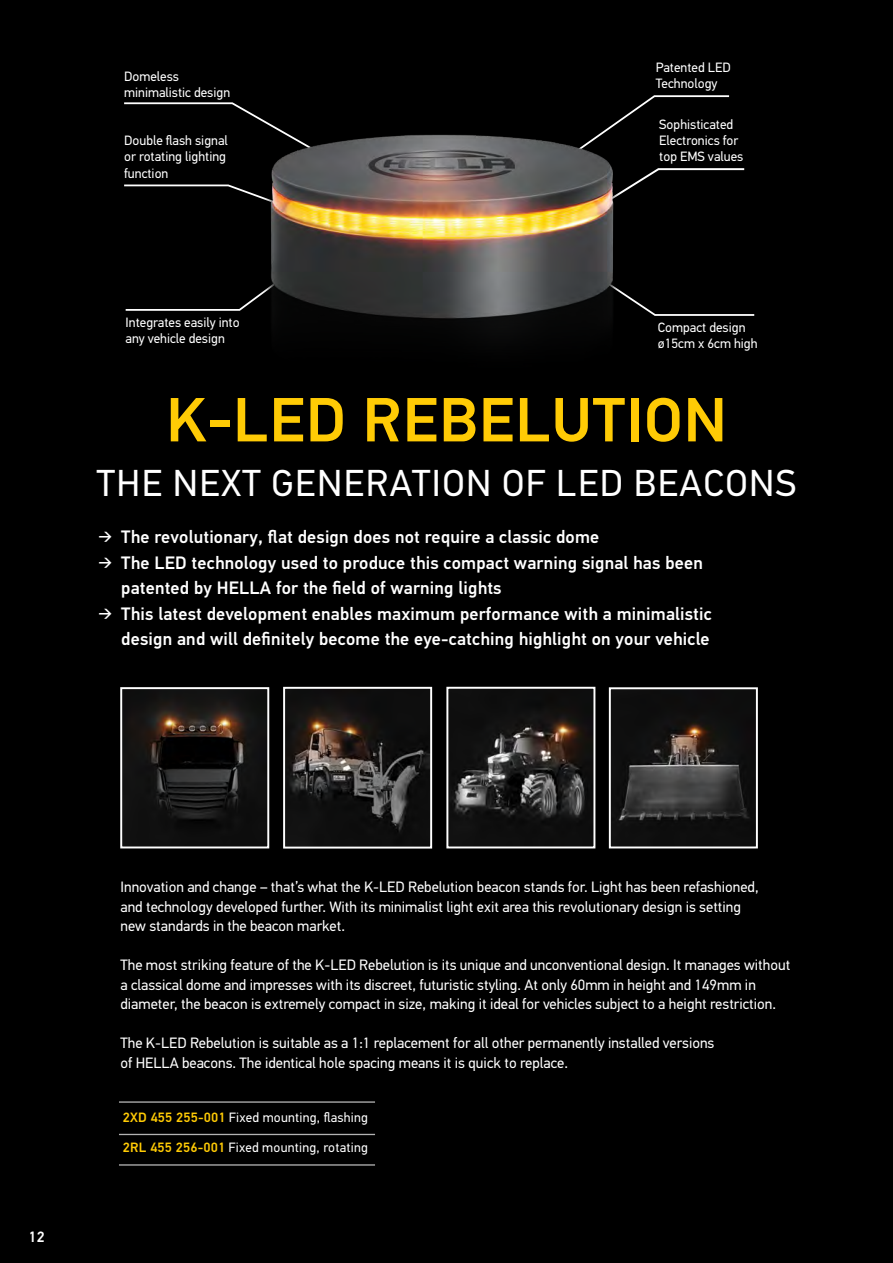
<style>
.page{position:relative;width:893px;height:1263px;background:#000}
.page>*{position:absolute;margin:0;border:0;box-sizing:border-box;transform-origin:0 0}
.t1{font:500 62.25px "Hella DIN Universal";letter-spacing:.02em;color:#ffcb05}
.t2{font:37.5px "Hella DIN Universal";letter-spacing:.04em;color:#fff}
.t3{font:500 18px/25.5px "Hella DIN Universal";letter-spacing:.01em;color:#fff}
.t4{font:15px/19.5px "Hella DIN Universal";color:#fff}
._07__Picture_Part_No{font:500 15px "Hella DIN Universal";color:#fff}
.Copy_Light_9pt_4_5mm{font:13.5px "Hella DIN Universal";color:#fff}
.s1{font-weight:300}
.s2{font-weight:500;color:#ffcb05}
</style>
<div class="page">
<img style="left:449px;top:690px;width:143px;height:155px">
<div style="left:446px;top:687px;width:149px;height:161px;border:2px solid #fff"></div>
<img style="left:123px;top:690px;width:143px;height:155px">
<div style="left:120px;top:687px;width:149px;height:161px;border:2px solid #fff"></div>
<img style="left:286px;top:690px;width:143px;height:155px">
<div style="left:283px;top:687px;width:149px;height:161px;border:2px solid #fff"></div>
<img style="left:612px;top:690px;width:143px;height:155px">
<div style="left:609px;top:687px;width:149px;height:161px;border:2px solid #fff"></div>
<hr style="left:119px;top:1101px;width:256px;height:2px;background:#fff">
<hr style="left:119px;top:1164px;width:256px;height:1px;background:#fff">
<hr style="left:119px;top:1134px;width:256px;height:1px;background:#fff">
<svg style="left:125px;top:309px;width:113px;height:2px"></svg>
<svg style="left:643px;top:306px;width:112px;height:10px"></svg>
<svg style="left:124px;top:102px;width:114px;height:6px"></svg>
<svg style="left:124px;top:184px;width:114px;height:6px"></svg>
<svg style="left:643px;top:95px;width:102px;height:85px"></svg>
<img style="left:238px;top:103px;width:405px;height:232px">
<p class="Copy_Light_9pt_4_5mm" style="left:124px;top:68px;width:56px">Domeless</p>
<p class="Copy_Light_9pt_4_5mm" style="left:124px;top:84px;width:108px">minimalistic design</p>
<p class="Copy_Light_9pt_4_5mm" style="left:124px;top:132px;width:105px">Double flash signal</p>
<p class="Copy_Light_9pt_4_5mm" style="left:124px;top:149px;width:104px">or rotating lighting</p>
<p class="Copy_Light_9pt_4_5mm" style="left:124px;top:165px;width:46px">function</p>
<p class="Copy_Light_9pt_4_5mm" style="left:126px;top:314px;width:116px">Integrates easily into</p>
<p class="Copy_Light_9pt_4_5mm" style="left:126px;top:331px;width:101px">any vehicle design</p>
<p class="Copy_Light_9pt_4_5mm" style="left:656px;top:59px;width:77px">Patented LED</p>
<p class="Copy_Light_9pt_4_5mm" style="left:656px;top:75px;width:63px">Technology</p>
<p class="Copy_Light_9pt_4_5mm" style="left:659px;top:116px;width:75px">Sophisticated</p>
<p class="Copy_Light_9pt_4_5mm" style="left:659px;top:132px;width:81px">Electronics for</p>
<p class="Copy_Light_9pt_4_5mm" style="left:659px;top:148px;width:86px">top EMS values</p>
<p class="Copy_Light_9pt_4_5mm" style="left:658px;top:319px;width:89px">Compact design</p>
<p class="Copy_Light_9pt_4_5mm" style="left:658px;top:335px;width:101px">ø15cm x 6cm high</p>
<p class="t1" style="left:166px;top:381px;width:562px">K-LED REBELUTION</p>
<p class="t2" style="left:97px;top:461px;width:701px">THE NEXT GENERATION OF LED BEACONS</p>
<p class="t3" style="left:99px;top:526px;width:502px"><span class="s1">➔</span> The revolutionary, flat design does not require a classic dome</p>
<p class="t3" style="left:121px;top:551px;width:583px;text-indent:-23px"><span class="s1">➔</span> The LED technology used to produce this compact warning signal has been patented by HELLA for the field of warning lights</p>
<p class="t3" style="left:99px;top:602px;width:615px;text-align:right"><span class="s1">➔</span> This latest development enables maximum performance with a minimalistic design and will definitely become the eye-catching highlight on your vehicle</p>
<p class="_07__Picture_Part_No" style="left:29px;top:1227px;width:18px">12</p>
<p class="t4" style="left:120px;top:878px;width:640px">Innovation and change – that’s what the K-LED Rebelution beacon stands for. Light has been refashioned, and technology developed further. With its minimalist light exit area this revolutionary design is setting new standards in the beacon market.</p>
<p class="t4" style="left:120px;top:956px;width:672px">The most striking feature of the K-LED Rebelution is its unique and unconventional design. It manages without a classical dome and impresses with its discreet, futuristic styling. At only 60mm in height and 149mm in diameter, the beacon is extremely compact in size, making it ideal for vehicles subject to a height restriction.</p>
<p class="t4" style="left:120px;top:1034px;width:595px">The K-LED Rebelution is suitable as a 1:1 replacement for all other permanently installed versions of HELLA beacons. The identical hole spacing means it is quick to replace.</p>
<p class="Copy_Light_9pt_4_5mm" style="left:123px;top:1109px;width:246px"><span class="s2">2XD 455 255-001</span> Fixed mounting, flashing</p>
<p class="Copy_Light_9pt_4_5mm" style="left:123px;top:1139px;width:247px"><span class="s2">2RL 455 256-001</span> Fixed mounting, rotating</p>
</div>
